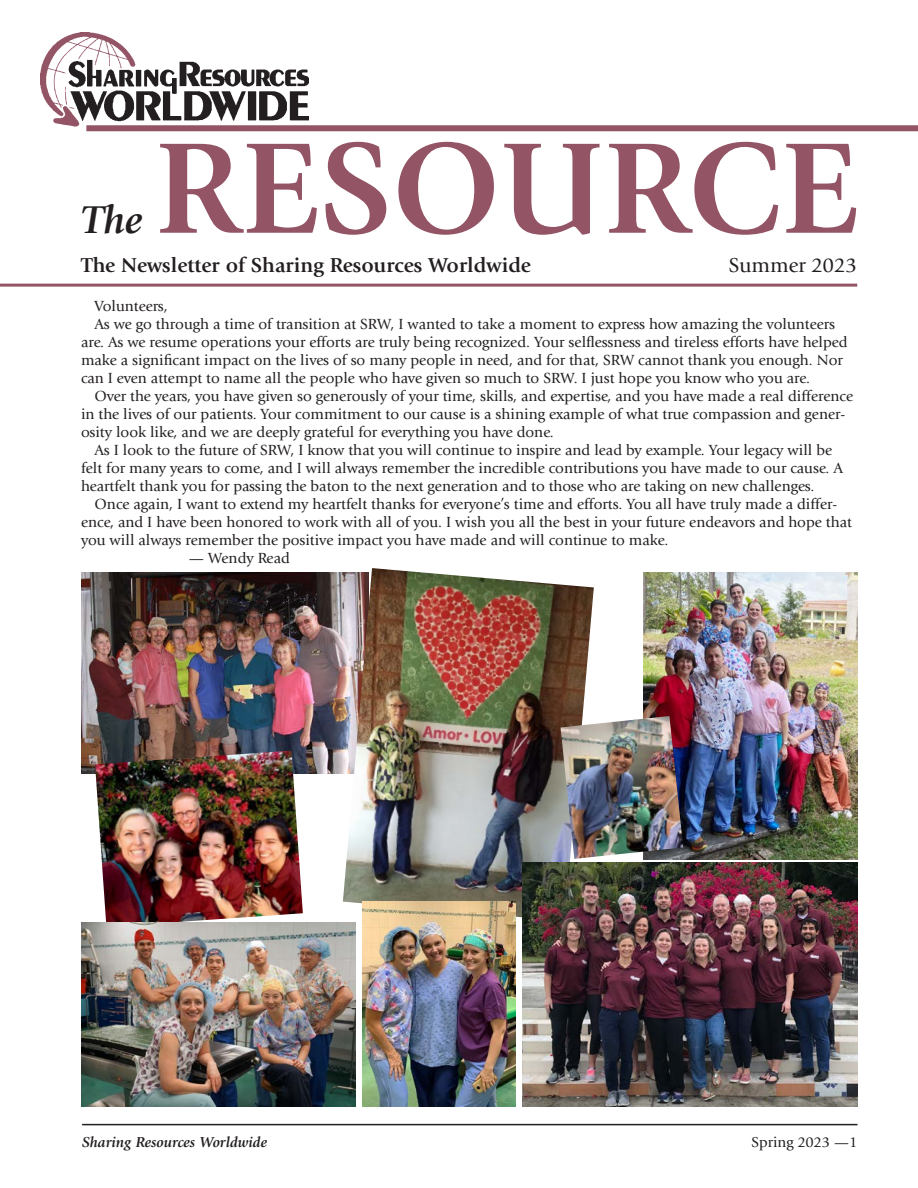
<style>
.page{position:relative;width:918px;height:1188px;background:#fff}
.page>*{position:absolute;margin:0;border:0;box-sizing:border-box;transform-origin:0 0}
.t1{font:700 134.7px "Giovanni Std";color:#935465}
.t2{font:italic 700 40.35px "Giovanni Std";color:#231f20}
.t3{font:700 21px "Giovanni Std";color:#231f20}
.t4{font:21px "Giovanni Std";color:#231f20}
.t5{font:15.3px "Giovanni Std";color:#231f20}
.t6{font:italic 700 15px "Giovanni Std";color:#231f20}
.t7{font:15px "Giovanni Std";color:#231f20}
</style>
<div class="page">
<hr style="left:82px;top:1124px;width:776px;height:1px;background:#231f20">
<img style="left:81px;top:572px;width:262px;height:201px">
<div style="left:86px;top:125px;width:832px;height:6px;background:#935465"></div>
<hr style="left:0;top:284px;width:857px;height:3px;background:#935465">
<img style="left:137px;top:61px;width:171px;height:60px">
<img style="left:40px;top:32px;width:97px;height:95px">
<img style="left:643px;top:572px;width:214px;height:288px">
<img style="left:343px;top:568px;width:251px;height:353px">
<img style="left:95px;top:751px;width:208px;height:172px">
<img style="left:523px;top:862px;width:335px;height:245px">
<img style="left:81px;top:923px;width:274px;height:184px">
<img style="left:362px;top:902px;width:154px;height:205px">
<img style="left:561px;top:716px;width:122px;height:143px">
<h1 class="t1" style="left:154px;top:110px;width:705px">RESOURCE</h1>
<h3 class="t3" style="left:81px;top:253px;width:452px">The Newsletter of Sharing Resources Worldwide</h3>
<h3 class="t4" style="left:729px;top:253px;width:130px">Summer 2023</h3>
<p class="t5" style="left:94px;top:298px;width:75px">Volunteers,</p>
<p class="t5" style="left:94px;top:316px;width:742px">As we go through a time of transition at SRW, I wanted to take a moment to express how amazing the volunteers</p>
<p class="t5" style="left:81px;top:334px;width:768px">are. As we resume operations your efforts are truly being recognized. Your selflessness and tireless efforts have helped</p>
<p class="t5" style="left:81px;top:352px;width:763px">make a significant impact on the lives of so many people in need, and for that, SRW cannot thank you enough. Nor</p>
<p class="t5" style="left:81px;top:370px;width:731px">can I even attempt to name all the people who have given so much to SRW. I just hope you know who you are.</p>
<p class="t5" style="left:94px;top:388px;width:760px">Over the years, you have given so generously of your time, skills, and expertise, and you have made a real difference</p>
<p class="t5" style="left:81px;top:406px;width:766px">in the lives of our patients. Your commitment to our cause is a shining example of what true compassion and gener-</p>
<p class="t5" style="left:81px;top:424px;width:474px">osity look like, and we are deeply grateful for everything you have done.</p>
<p class="t5" style="left:94px;top:442px;width:739px">As I look to the future of SRW, I know that you will continue to inspire and lead by example. Your legacy will be</p>
<p class="t5" style="left:81px;top:460px;width:764px">felt for many years to come, and I will always remember the incredible contributions you have made to our cause. A</p>
<p class="t5" style="left:81px;top:478px;width:735px">heartfelt thank you for passing the baton to the next generation and to those who are taking on new challenges.</p>
<p class="t5" style="left:94px;top:496px;width:744px">Once again, I want to extend my heartfelt thanks for everyone’s time and efforts. You all have truly made a differ-</p>
<p class="t5" style="left:81px;top:514px;width:772px">ence, and I have been honored to work with all of you. I wish you all the best in your future endeavors and hope that</p>
<p class="t5" style="left:81px;top:532px;width:589px">you will always remember the positive impact you have made and will continue to make.</p>
<p class="t5" style="left:189px;top:550px;width:102px">— Wendy Read</p>
<h2 class="t2" style="left:81px;top:197px;width:63px">The</h2>
<p class="t6" style="left:82px;top:1134px;width:187px">Sharing Resources Worldwide</p>
<p class="t7" style="left:752px;top:1134px;width:107px">Spring 2023 —1</p>
</div>
